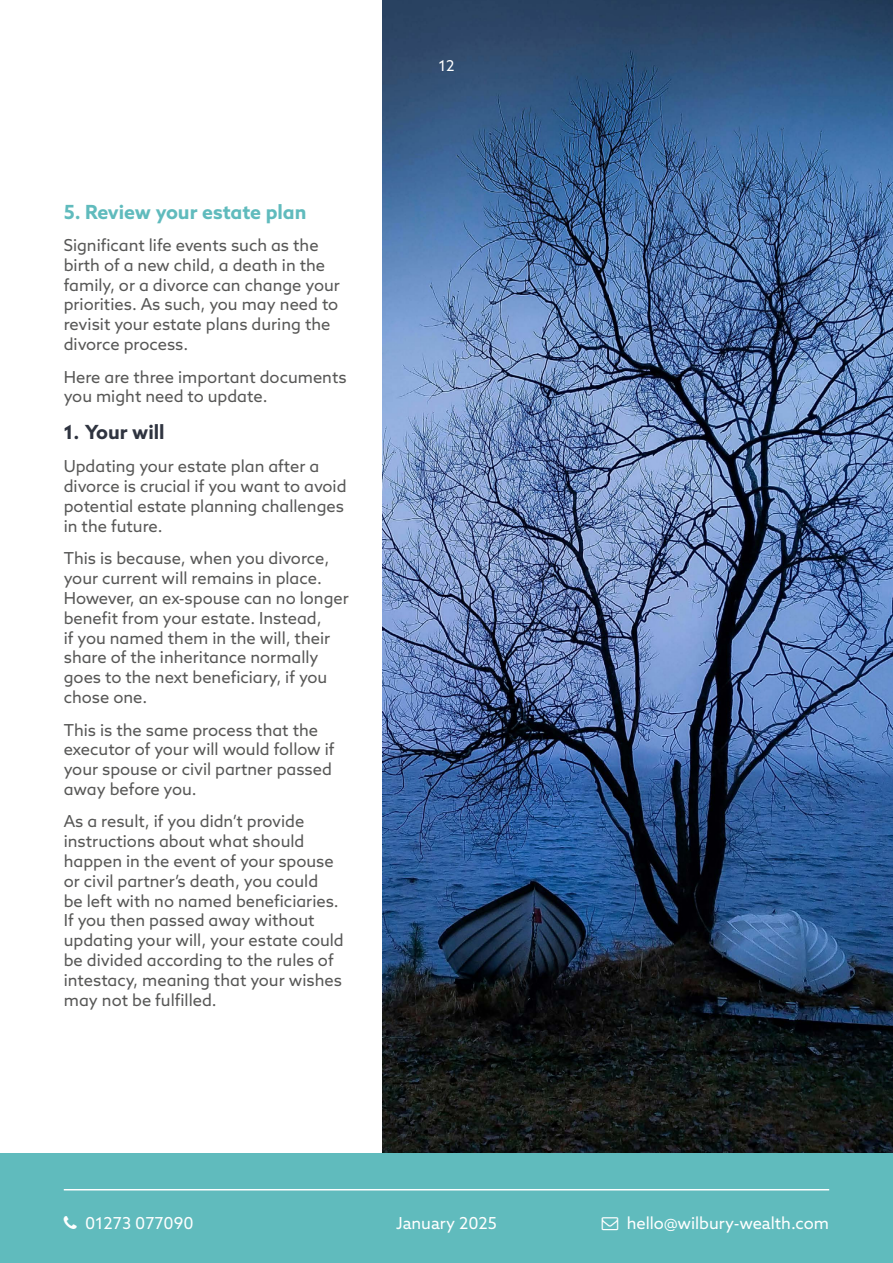
<style>
.page{position:relative;width:893px;height:1263px;background:#fff}
.page>*{position:absolute;margin:0;border:0;box-sizing:border-box;transform-origin:0 0}
.t1{font:700 19.5px "Azo Sans";color:#60bbbd}
.t2{font:700 19.5px "Azo Sans";color:#2f3440}
.t3{font:16.5px/19.8px "Azo Sans";color:#575756}
.t4{font:16.5px "Azo Sans";color:#fff}
.t5{font:15px "Azo Sans";color:#fff}
</style>
<div class="page">
<img style="left:383px;top:0;width:510px;height:1153px">
<div style="left:0;top:1153px;width:893px;height:110px;background:#60bbbd"></div>
<hr style="left:64px;top:1189px;width:765px;height:1px;background:#fff">
<p class="t1" style="left:64px;top:199px;width:244px">5. Review your estate plan</p>
<p class="t3" style="left:64px;top:235px;width:278px">Significant life events such as the birth of a new child, a death in the family, or a divorce can change your priorities. As such, you may need to revisit your estate plans during the divorce process.</p>
<p class="t3" style="left:64px;top:367px;width:284px">Here are three important documents you might need to update.</p>
<p class="t2" style="left:64px;top:419px;width:102px">1. Your will</p>
<p class="t3" style="left:64px;top:456px;width:284px">Updating your estate plan after a divorce is crucial if you want to avoid potential estate planning challenges in the future.</p>
<p class="t3" style="left:64px;top:548px;width:287px">This is because, when you divorce, your current will remains in place.<br>However, an ex-spouse can no longer benefit from your estate. Instead,<br>if you named them in the will, their share of the inheritance normally goes to the next beneficiary, if you chose one.</p>
<p class="t3" style="left:64px;top:719px;width:272px">This is the same process that the executor of your will would follow if your spouse or civil partner passed away before you.</p>
<p class="t3" style="left:64px;top:811px;width:281px">As a result, if you didn’t provide instructions about what should happen in the event of your spouse or civil partner’s death, you could<br>be left with no named beneficiaries.<br>If you then passed away without updating your will, your estate could be divided according to the rules of intestacy, meaning that your wishes may not be fulfilled.</p>
<p class="t5" style="left:438px;top:56px;width:18px">12</p>
<p class="t4" style="left:85px;top:1212px;width:110px">01273 077090</p>
<p class="t4" style="left:627px;top:1212px;width:204px">hello@wilbury-wealth.com</p>
<p class="t4" style="left:396px;top:1212px;width:102px">January 2025</p>
</div>
